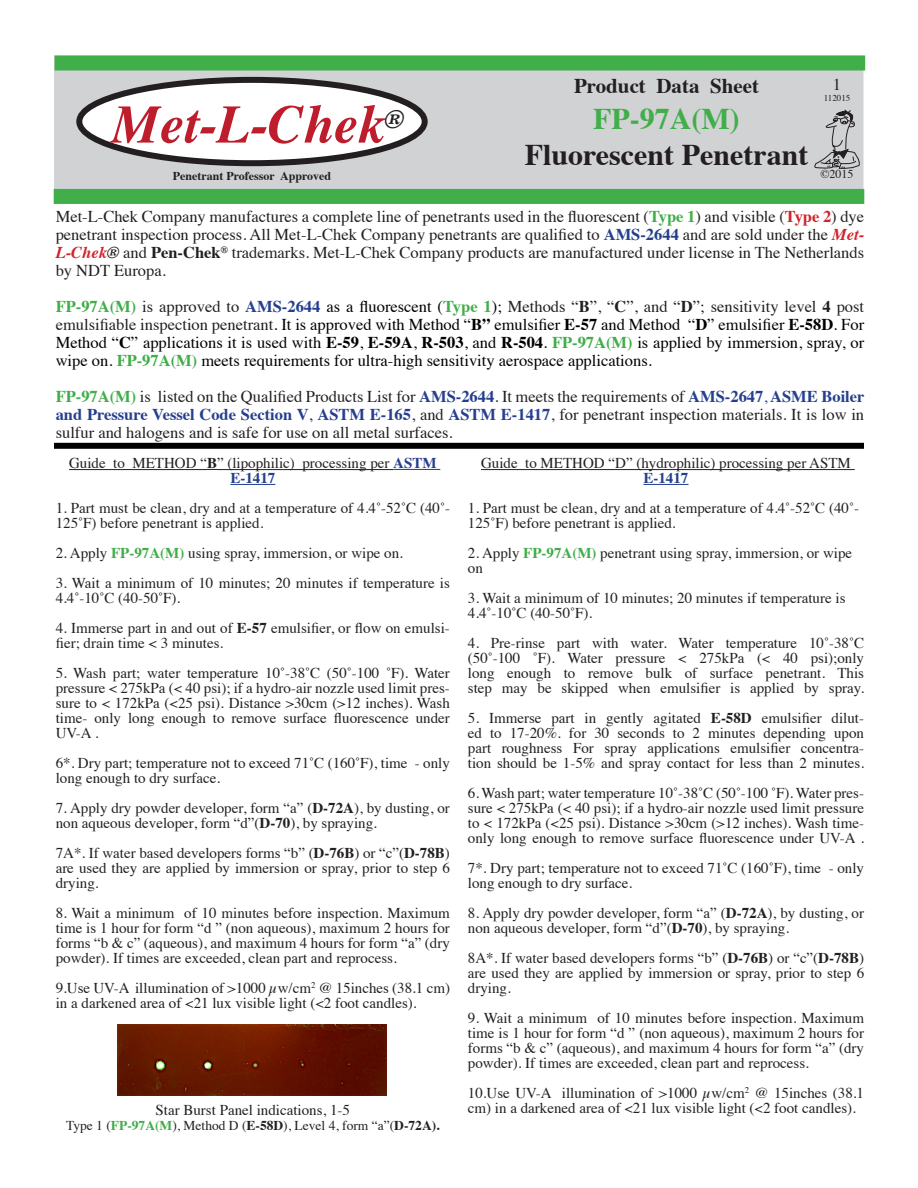
<style>
.page{position:relative;width:918px;height:1188px;background:#fff}
.page>*{position:absolute;margin:0;border:0;box-sizing:border-box;transform-origin:0 0}
.t1{font:italic 700 54px "Times";color:#be1d2c}
.t2{font:700 30px "Times";color:#231f20}
.t3{font:700 30px "Times";color:#40ae49}
.t4{font:italic 700 26.25px "Times";color:#231f20}
.t5{font:700 21px "Times";color:#231f20}
.t6{font:16.5px/18px "Times";color:#231f20;text-align:justify}
.t7{font:16.5px/18px "Times";color:#000;text-align:justify}
.t8{font:15px/15px "Times";color:#231f20}
.t9{font:700 15px "Times";color:#253f8e}
.t10{font:13.5px "Times";color:#231f20}
.t11{font:700 12px "Times";color:#231f20}
.t12{font:12px "Times";color:#231f20}
.t13{font:9px "Times";color:#231f20}
.s1{font-weight:700;color:#40ae49}
.s2{font-weight:700;color:#d1232a}
.s3{font-weight:700;color:#253f8e}
.s4{font-weight:700;font-style:italic;color:#d1232a}
.s5{font-weight:700;font-style:italic}
.s6{font-weight:700}
.s7{color:#231f20}
.s8{font-weight:700;color:#231f20}
.s9{color:#253f8e}
</style>
<div class="page">
<div style="left:54px;top:443px;width:810px;height:6px;background:#000"></div>
<div style="left:54px;top:55px;width:809px;height:149px;background:#d1d2d4;border:1px solid #d1d2d4"></div>
<div style="left:55px;top:56px;width:810px;height:14px;background:#40ae49"></div>
<div style="left:79px;top:80px;width:346px;height:83px;background:#fff;border-radius:50%"></div>
<div style="left:76px;top:77px;width:352px;height:89px;border:6px solid #231f20;border-radius:50%"></div>
<div style="left:54px;top:189px;width:810px;height:15px;background:#40ae49"></div>
<svg style="left:814px;top:109px;width:46px;height:60px"></svg>
<hr style="left:69px;top:469px;width:138px;height:1px;background:#231f20">
<hr style="left:217px;top:469px;width:176px;height:1px;background:#231f20">
<hr style="left:393px;top:469px;width:47px;height:1px;background:#253f8e">
<hr style="left:230px;top:484px;width:45px;height:1px;background:#253f8e">
<hr style="left:481px;top:469px;width:374px;height:1px;background:#231f20">
<hr style="left:644px;top:484px;width:44px;height:1px;background:#253f8e">
<img style="left:117px;top:1024px;width:270px;height:72px">
<h1 class="t1" style="left:112px;top:74px;width:274px">Met-L-Chek</h1>
<h3 class="t4" style="left:385px;top:94px;width:21px">®</h3>
<p class="t11" style="left:173px;top:164px;width:160px">Penetrant Professor Approved</p>
<h3 class="t5" style="left:574px;top:65px;width:187px">Product Data Sheet</h3>
<h2 class="t3" style="left:593px;top:90px;width:148px">FP-97A(M)</h2>
<h2 class="t2" style="left:525px;top:126px;width:285px">Fluorescent Penetrant</h2>
<p class="t6" style="left:833px;top:74px;width:10px">1</p>
<p class="t13" style="left:824px;top:90px;width:28px">112015</p>
<p class="t12" style="left:820px;top:162px;width:35px">©2015</p>
<p class="t6" style="left:56px;top:206px;width:810px">Met-L-Chek Company manufactures a complete line of penetrants used in the fluorescent (<span class="s1">Type 1</span>) and visible (<span class="s2">Type 2</span>) dye penetrant inspection process. All Met-L-Chek Company penetrants are qualified to <span class="s3">AMS-2644</span> and are sold under the <span class="s4">Met-L-Chek</span><span class="s5">®</span> and <span class="s6">Pen-Chek</span><sup>®</sup> trademarks. Met-L-Chek Company products are manufactured under license in The Netherlands by NDT Europa.</p>
<p class="t7" style="left:56px;top:296px;width:810px"><span class="s1">FP-97A(M)</span> <span class="s7">is approved to</span> <span class="s3">AMS-2644</span> as a fluorescent (<span class="s1">Type 1</span>); <span class="s7">Methods “</span><span class="s8">B</span><span class="s7">”, “</span><span class="s8">C</span><span class="s7">”, and “</span><span class="s8">D</span><span class="s7">”; sensitivity level</span> <span class="s8">4</span> <span class="s7">post emulsifiable inspection penetrant</span>. It is approved with Method “<span class="s6">B”</span> emulsifier <span class="s6">E-57</span> and Method “<span class="s6">D</span>” emulsifier <span class="s6">E-58D</span>. For Method “<span class="s6">C</span>” applications it is used with <span class="s6">E-59</span>, <span class="s6">E-59A</span>, <span class="s6">R-503</span>, and <span class="s6">R-504</span>. <span class="s1">FP-97A(M)</span> is applied by immersion, spray, or wipe on. <span class="s1">FP-97A(M)</span> meets requirements for ultra-high sensitivity aerospace applications.</p>
<p class="t6" style="left:56px;top:386px;width:810px"><span class="s1">FP-97A(M)</span> is listed on the Qualified Products List for <span class="s3">AMS-2644</span>. It meets the requirements of <span class="s3">AMS-2647</span><span class="s9">,</span> <span class="s3">ASME Boiler and Pressure Vessel Code Section V</span>, <span class="s3">ASTM E-165</span>, and <span class="s3">ASTM E-1417</span>, for penetrant inspection materials. It is low in sulfur and halogens and is safe for use on all metal surfaces.</p>
<p class="t8" style="left:69px;top:455px;width:369px;text-align:center">Guide to METHOD “<span class="s6">B</span>” (lipophilic) processing per <span class="s3">ASTM<br>E-1417</span></p>
<p class="t8" style="left:56px;top:500px;width:396px">1. Part must be clean, dry and at a temperature of 4.4˚-52˚C (40˚-<br>125˚F) before penetrant is applied.</p>
<p class="t8" style="left:56px;top:545px;width:349px">2. Apply <span class="s1">FP-97A(M)</span> using spray, immersion, or wipe on.</p>
<p class="t8" style="left:56px;top:575px;width:396px">3. Wait a minimum of 10 minutes; 20 minutes if temperature is<br>4.4˚-10˚C (40-50˚F).</p>
<p class="t8" style="left:56px;top:620px;width:396px">4. Immerse part in and out of <span class="s6">E-57</span> emulsifier, or flow on emulsi&shy;fier; drain time &lt; 3 minutes.</p>
<p class="t8" style="left:56px;top:665px;width:396px;text-align:justify">5. Wash part; water temperature 10˚-38˚C (50˚-100 ˚F). Water pressure &lt; 275kPa (&lt; 40 psi); if a hydro-air nozzle used limit pres&shy;sure to &lt; 172kPa (&lt;25 psi). Distance &gt;30cm (&gt;12 inches). Wash time- only long enough to remove surface fluorescence under UV-A .</p>
<p class="t8" style="left:56px;top:755px;width:396px">6*. Dry part; temperature not to exceed 71˚C (160˚F), time - only long enough to dry surface.</p>
<p class="t8" style="left:56px;top:800px;width:396px">7. Apply dry powder developer, form “a” (<span class="s6">D-72A</span>), by dusting, or non aqueous developer, form “d”(<span class="s6">D-70</span>), by spraying.</p>
<p class="t8" style="left:56px;top:845px;width:396px;text-align:justify">7A*. If water based developers forms “b” (<span class="s6">D-76B</span>) or “c”(<span class="s6">D-78B</span>) are used they are applied by immersion or spray, prior to step 6 drying.</p>
<p class="t8" style="left:56px;top:905px;width:396px;text-align:justify">8. Wait a minimum of 10 minutes before inspection. Maximum time is 1 hour for form “d ” (non aqueous), maximum 2 hours for forms “b &amp; c” (aqueous), and maximum 4 hours for form “a” (dry powder). If times are exceeded, clean part and reprocess.</p>
<p class="t8" style="left:56px;top:980px;width:396px">9.Use UV-A illumination of &gt;1000 µw/cm<sup>2</sup> @ 15inches (38.1 cm) in a darkened area of &lt;21 lux visible light (&lt;2 foot candles).</p>
<p class="t8" style="left:156px;top:1101px;width:196px">Star Burst Panel indications, 1-5</p>
<p class="t10" style="left:66px;top:1113px;width:375px">Type 1 (<span class="s1">FP-97A(M</span>), Method D (<span class="s6">E-58D</span>), Level 4, form “a”(<span class="s6">D-72A).</span></p>
<p class="t8" style="left:481px;top:455px;width:371px">Guide to METHOD “D” (hydrophilic) processing per ASTM</p>
<p class="t9" style="left:643px;top:464px;width:46px">E-1417</p>
<p class="t8" style="left:468px;top:500px;width:393px">1. Part must be clean, dry and at a temperature of 4.4˚-52˚C (40˚-<br>125˚F) before penetrant is applied.</p>
<p class="t8" style="left:468px;top:545px;width:386px">2. Apply <span class="s1">FP-97A(M)</span> penetrant using spray, immersion, or wipe on</p>
<p class="t8" style="left:468px;top:590px;width:379px">3. Wait a minimum of 10 minutes; 20 minutes if temperature is<br>4.4˚-10˚C (40-50˚F).</p>
<p class="t8" style="left:468px;top:635px;width:398px;text-align:justify">4. Pre-rinse part with water. Water temperature 10˚-38˚C (50˚-100 ˚F). Water pressure &lt; 275kPa (&lt; 40 psi);only long enough to remove bulk of surface penetrant. This step may be skipped when emulsifier is applied by spray.</p>
<p class="t8" style="left:468px;top:710px;width:398px;text-align:justify">5. Immerse part in gently agitated <span class="s6">E-58D</span> emulsifier dilut&shy;ed to 17-20%. for 30 seconds to 2 minutes depending upon part roughness For spray applications emulsifier concentra&shy;tion should be 1-5% and spray contact for less than 2 minutes.</p>
<p class="t8" style="left:468px;top:785px;width:398px;text-align:justify">6. Wash part; water temperature 10˚-38˚C (50˚-100 ˚F). Water pres&shy;sure &lt; 275kPa (&lt; 40 psi); if a hydro-air nozzle used limit pressure to &lt; 172kPa (&lt;25 psi). Distance &gt;30cm (&gt;12 inches). Wash time&shy;only long enough to remove surface fluorescence under UV-A .</p>
<p class="t8" style="left:468px;top:860px;width:398px">7*. Dry part; temperature not to exceed 71˚C (160˚F), time - only long enough to dry surface.</p>
<p class="t8" style="left:468px;top:905px;width:398px">8. Apply dry powder developer, form “a” (<span class="s6">D-72A</span>), by dusting, or non aqueous developer, form “d”(<span class="s6">D-70</span>), by spraying.</p>
<p class="t8" style="left:468px;top:950px;width:398px;text-align:justify">8A*. If water based developers forms “b” (<span class="s6">D-76B</span>) or “c”(<span class="s6">D-78B</span>) are used they are applied by immersion or spray, prior to step 6 drying.</p>
<p class="t8" style="left:468px;top:1010px;width:398px;text-align:justify">9. Wait a minimum of 10 minutes before inspection. Maximum time is 1 hour for form “d ” (non aqueous), maximum 2 hours for forms “b &amp; c” (aqueous), and maximum 4 hours for form “a” (dry powder). If times are exceeded, clean part and reprocess.</p>
<p class="t8" style="left:468px;top:1085px;width:398px">10.Use UV-A illumination of &gt;1000 µw/cm<sup>2</sup> @ 15inches (38.1 cm) in a darkened area of &lt;21 lux visible light (&lt;2 foot candles).</p>
</div>
